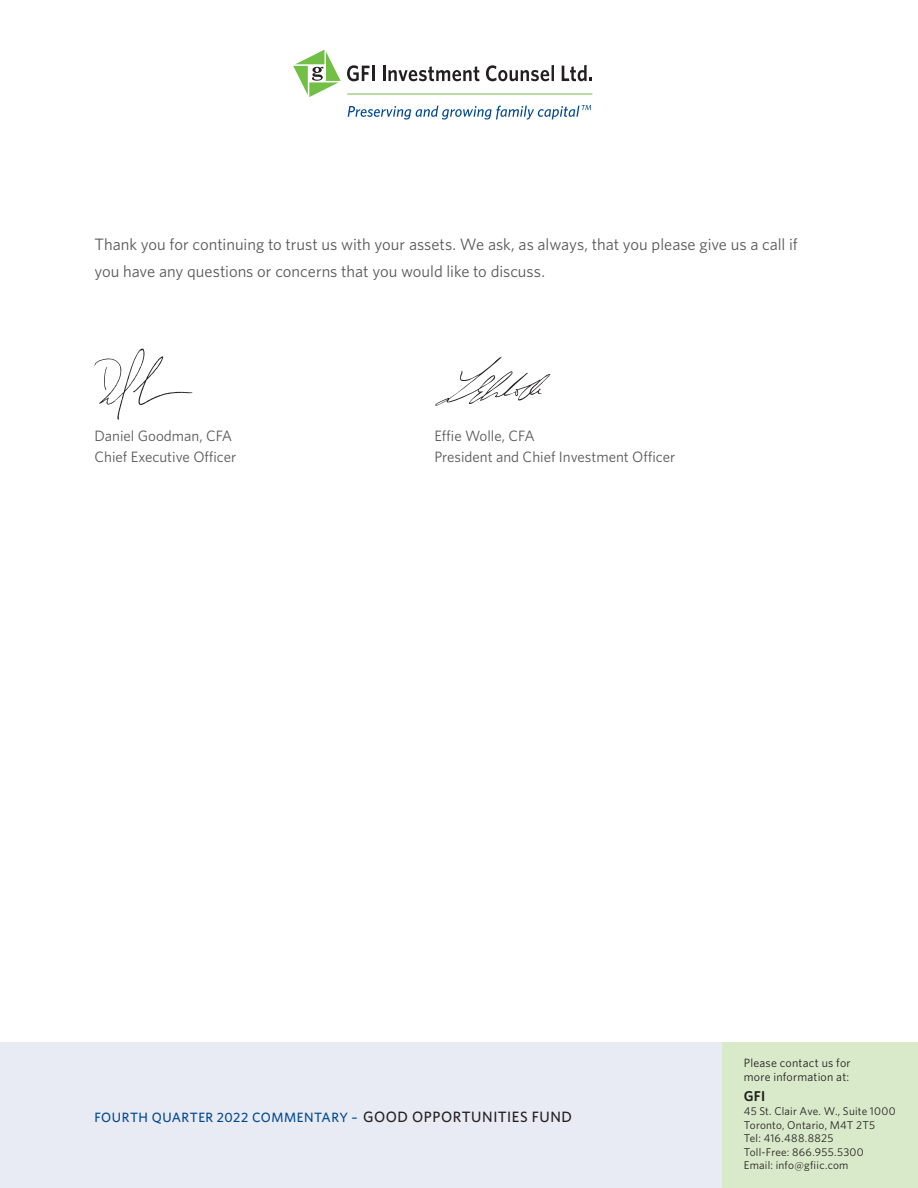
<style>
.page{position:relative;width:918px;height:1188px;background:#fff}
.page>*{position:absolute;margin:0;border:0;box-sizing:border-box;transform-origin:0 0}
.t1{font:16.5px/27px "Whitney";color:#57585a}
.t2{font:15px/21px "Whitney";color:#57585a}
.t3{font:600 14.25px "Whitney";color:#231f20}
.t4{font:500 13.5px "Whitney";letter-spacing:.035em;color:#014990}
.t5{font:12px/14.4px "Whitney";letter-spacing:.02em;color:#231f20}
.t6{font:11.25px/13.5px "Whitney";letter-spacing:.02em;color:#231f20}
.s1{font-size:15px;color:#231f20}
</style>
<div class="page">
<div style="left:0;top:1042px;width:722px;height:146px;background:#e8eaf4"></div>
<div style="left:722px;top:1042px;width:196px;height:146px;background:#d9eaca"></div>
<svg style="left:435px;top:357px;width:116px;height:49px"></svg>
<svg style="left:94px;top:349px;width:98px;height:71px"></svg>
<svg style="left:293px;top:50px;width:48px;height:47px"></svg>
<svg style="left:347px;top:65px;width:23px;height:16px"></svg>
<hr style="left:372px;top:66px;width:3px;height:15px;background:#231f20">
<svg style="left:383px;top:66px;width:97px;height:15px"></svg>
<svg style="left:486px;top:65px;width:68px;height:16px"></svg>
<svg style="left:562px;top:65px;width:30px;height:16px"></svg>
<svg style="left:348px;top:105px;width:243px;height:15px"></svg>
<hr style="left:347px;top:94px;width:245px;height:1px;background:#71bf44">
<p class="t1" style="left:94px;top:230px;width:705px">Thank you for continuing to trust us with your assets. We ask, as always, that you please give us a call if you have any questions or concerns that you would like to discuss.</p>
<p class="t2" style="left:94px;top:425px;width:143px">Daniel Goodman, CFA<br>Chief Executive Officer</p>
<p class="t2" style="left:434px;top:425px;width:242px">Effie Wolle, CFA<br>President and Chief Investment Officer</p>
<p class="t4" style="left:94px;top:1110px;width:479px">FOURTH QUARTER 2022 COMMENTARY – <span class="s1">GOOD OPPORTUNITIES FUND</span></p>
<p class="t5" style="left:744px;top:1055px;width:108px">Please contact us for more information at:</p>
<p class="t3" style="left:744px;top:1087px;width:23px">GFI</p>
<p class="t6" style="left:744px;top:1104px;width:153px">45 St. Clair Ave. W., Suite 1000<br>Toronto, Ontario, M4T 2T5<br>Tel: 416.488.8825<br>Toll-Free: 866.955.5300<br>Email: info@gfiic.com</p>
</div>
